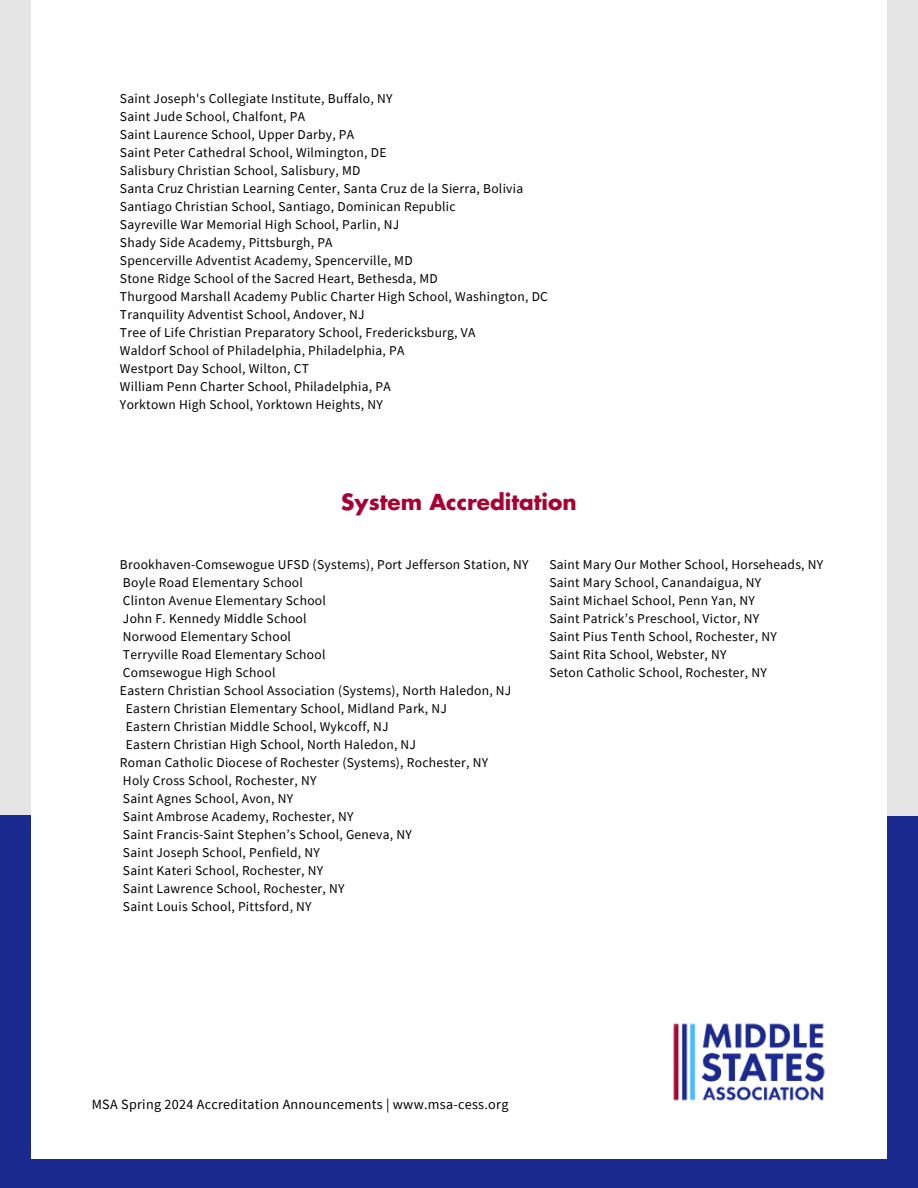
<style>
.page{position:relative;width:918px;height:1188px;background:#fff}
.page>*{position:absolute;margin:0;border:0;box-sizing:border-box;transform-origin:0 0}
.t1{font:700 21.6px "Futura LT Pro";color:#a90033}
.t2{font:14.1px "Source Sans Pro";letter-spacing:.02em;color:#000}
.t3{font:13.5px "Source Sans Pro";letter-spacing:.02em;color:#000}
</style>
<div class="page">
<div style="left:21px;top:1159px;width:874px;height:29px;background:#1b2a8f"></div>
<div style="left:0;top:0;width:31px;height:815px;background:#e4e4e4"></div>
<div style="left:0;top:815px;width:31px;height:373px;background:#1b2a8f"></div>
<div style="left:887px;top:815px;width:31px;height:373px;background:#1b2a8f"></div>
<div style="left:887px;top:0;width:31px;height:815px;background:#e4e4e4"></div>
<img style="left:673px;top:1022px;width:152px;height:79px">
<p class="t3" style="left:120px;top:90px;width:274px">Saint Joseph's Collegiate Institute, Buffalo, NY</p>
<p class="t3" style="left:120px;top:108px;width:187px">Saint Jude School, Chalfont, PA</p>
<p class="t3" style="left:120px;top:126px;width:236px">Saint Laurence School, Upper Darby, PA</p>
<p class="t3" style="left:120px;top:144px;width:268px">Saint Peter Cathedral School, Wilmington, DE</p>
<p class="t3" style="left:120px;top:162px;width:242px">Salisbury Christian School, Salisbury, MD</p>
<p class="t3" style="left:120px;top:180px;width:405px">Santa Cruz Christian Learning Center, Santa Cruz de la Sierra, Bolivia</p>
<p class="t3" style="left:120px;top:198px;width:337px">Santiago Christian School, Santiago, Dominican Republic</p>
<p class="t3" style="left:120px;top:216px;width:281px">Sayreville War Memorial High School, Parlin, NJ</p>
<p class="t3" style="left:120px;top:234px;width:214px">Shady Side Academy, Pittsburgh, PA</p>
<p class="t3" style="left:120px;top:252px;width:294px">Spencerville Adventist Academy, Spencerville, MD</p>
<p class="t3" style="left:120px;top:270px;width:319px">Stone Ridge School of the Sacred Heart, Bethesda, MD</p>
<p class="t3" style="left:120px;top:288px;width:430px">Thurgood Marshall Academy Public Charter High School, Washington, DC</p>
<p class="t3" style="left:120px;top:306px;width:246px">Tranquility Adventist School, Andover, NJ</p>
<p class="t3" style="left:120px;top:324px;width:357px">Tree of Life Christian Preparatory School, Fredericksburg, VA</p>
<p class="t3" style="left:120px;top:342px;width:286px">Waldorf School of Philadelphia, Philadelphia, PA</p>
<p class="t3" style="left:120px;top:360px;width:190px">Westport Day School, Wilton, CT</p>
<p class="t3" style="left:120px;top:378px;width:272px">William Penn Charter School, Philadelphia, PA</p>
<h1 class="t3" style="left:120px;top:396px;width:264px">Yorktown High School, Yorktown Heights, NY</h1>
<p class="t1" style="left:341px;top:492px;width:237px">System Accreditation</p>
<p class="t3" style="left:120px;top:555px;width:410px">Brookhaven-Comsewogue UFSD (Systems), Port Jefferson Station, NY</p>
<p class="t3" style="left:123px;top:573px;width:182px">Boyle Road Elementary School</p>
<p class="t3" style="left:123px;top:591px;width:205px">Clinton Avenue Elementary School</p>
<p class="t3" style="left:123px;top:609px;width:185px">John F. Kennedy Middle School</p>
<p class="t3" style="left:123px;top:627px;width:170px">Norwood Elementary School</p>
<p class="t3" style="left:123px;top:645px;width:204px">Terryville Road Elementary School</p>
<p class="t3" style="left:123px;top:663px;width:154px">Comsewogue High School</p>
<p class="t3" style="left:120px;top:681px;width:393px">Eastern Christian School Association (Systems), North Haledon, NJ</p>
<p class="t3" style="left:126px;top:699px;width:323px">Eastern Christian Elementary School, Midland Park, NJ</p>
<p class="t3" style="left:126px;top:717px;width:264px">Eastern Christian Middle School, Wykcoff, NJ</p>
<p class="t3" style="left:126px;top:735px;width:292px">Eastern Christian High School, North Haledon, NJ</p>
<p class="t3" style="left:120px;top:753px;width:370px">Roman Catholic Diocese of Rochester (Systems), Rochester, NY</p>
<p class="t3" style="left:123px;top:771px;width:195px">Holy Cross School, Rochester, NY</p>
<p class="t3" style="left:123px;top:789px;width:172px">Saint Agnes School, Avon, NY</p>
<p class="t3" style="left:123px;top:807px;width:232px">Saint Ambrose Academy, Rochester, NY</p>
<p class="t3" style="left:123px;top:825px;width:290px">Saint Francis-Saint Stephen’s School, Geneva, NY</p>
<p class="t3" style="left:123px;top:843px;width:198px">Saint Joseph School, Penfield, NY</p>
<p class="t3" style="left:123px;top:861px;width:202px">Saint Kateri School, Rochester, NY</p>
<p class="t3" style="left:123px;top:879px;width:223px">Saint Lawrence School, Rochester, NY</p>
<p class="t3" style="left:123px;top:897px;width:190px">Saint Louis School, Pittsford, NY</p>
<p class="t3" style="left:549px;top:555px;width:275px">Saint Mary Our Mother School, Horseheads, NY</p>
<p class="t3" style="left:549px;top:573px;width:213px">Saint Mary School, Canandaigua, NY</p>
<p class="t3" style="left:549px;top:591px;width:207px">Saint Michael School, Penn Yan, NY</p>
<p class="t3" style="left:549px;top:609px;width:211px">Saint Patrick’s Preschool, Victor, NY</p>
<p class="t3" style="left:549px;top:627px;width:229px">Saint Pius Tenth School, Rochester, NY</p>
<p class="t3" style="left:549px;top:645px;width:179px">Saint Rita School, Webster, NY</p>
<p class="t3" style="left:549px;top:663px;width:219px">Seton Catholic School, Rochester, NY</p>
<p class="t2" style="left:92px;top:1095px;width:418px">MSA Spring 2024 Accreditation Announcements | www.msa-cess.org</p>
</div>
